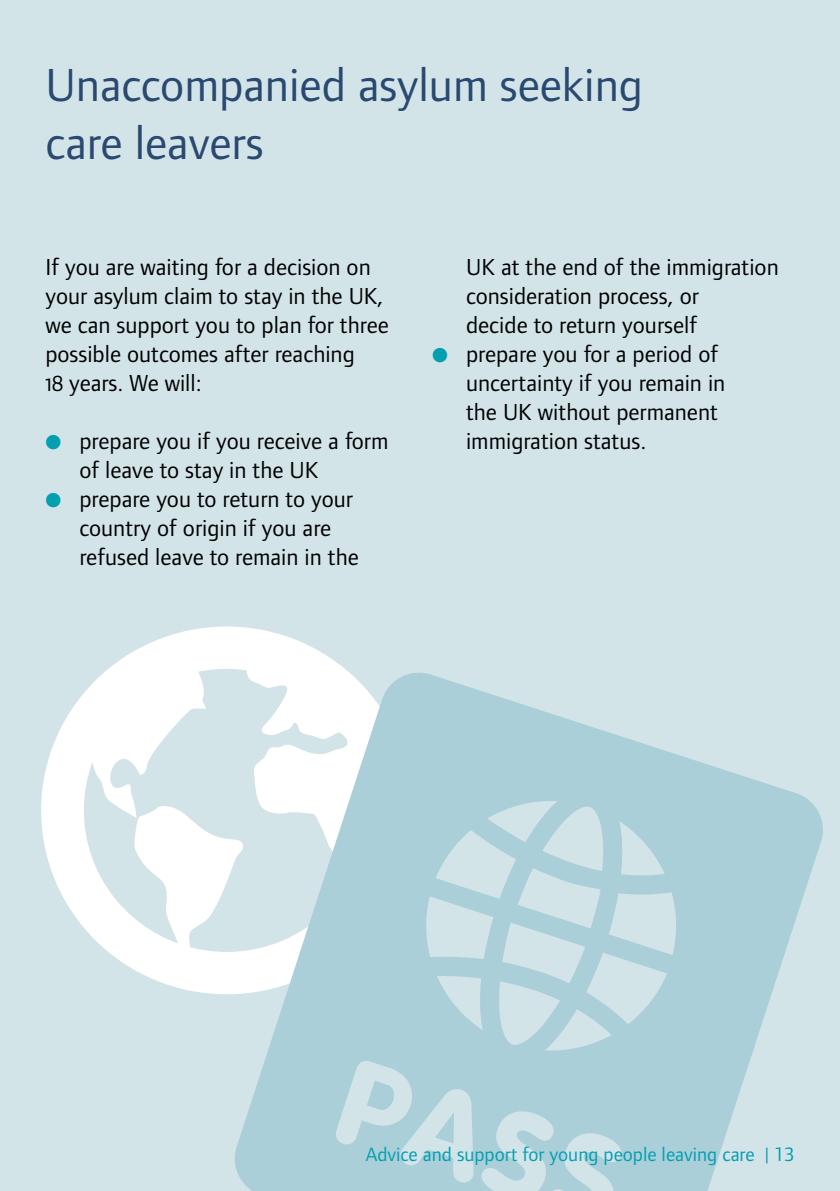
<style>
.page{position:relative;width:840px;height:1191px;background:#fff}
.page>*{position:absolute;margin:0;border:0;box-sizing:border-box;transform-origin:0 0}
.t1{font:48px/58px "Foundry Form Sans Book OSF";color:#294971}
.t2{font:24px/29px "Foundry Form Sans Book OSF";color:#000}
.t3{font:20px "Foundry Form Sans Book OSF";color:#029fb0}
.s1{color:#029fb0}
.s2{font-family:"Foundry Form Sans"}
</style>
<div class="page">
<div style="left:0;top:0;width:839px;height:1191px;background:#d3e4e9"></div>
<svg style="left:41px;top:626px;width:303px;height:368px;fill:#fff"></svg>
<svg style="left:230px;top:668px;width:593px;height:523px;fill:#abcfd8"></svg>
<svg style="left:435px;top:1112px;width:18px;height:31px"></svg>
<svg style="left:366px;top:1080px;width:29px;height:31px"></svg>
<h1 class="t1" style="left:45px;top:56px;width:598px">Unaccompanied asylum seeking care leavers</h1>
<p class="t2" style="left:45px;top:252px;width:345px">If you are waiting for a decision on your asylum claim to stay in the UK, we can support you to plan for three possible outcomes after reaching<br>18 years. We will:</p>
<p class="t2" style="left:79px;top:426px;width:310px;text-indent:-34px"><span class="s1">●</span> prepare you if you receive a form of leave to stay in the UK</p>
<p class="t2" style="left:79px;top:484px;width:281px;text-indent:-34px"><span class="s1">●</span> prepare you to return to your country of origin if you are refused leave to remain in the</p>
<p class="t2" style="left:466px;top:252px;width:314px">UK at the end of the immigration consideration process, or<br>decide to return yourself</p>
<p class="t2" style="left:466px;top:339px;width:261px;text-indent:-34px"><span class="s1">●</span> prepare you for a period of uncertainty if you remain in the UK without permanent immigration status.</p>
<p class="t3" style="left:365px;top:1143px;width:430px">Advice and support for young people leaving care | <span class="s2">13</span></p>
</div>
